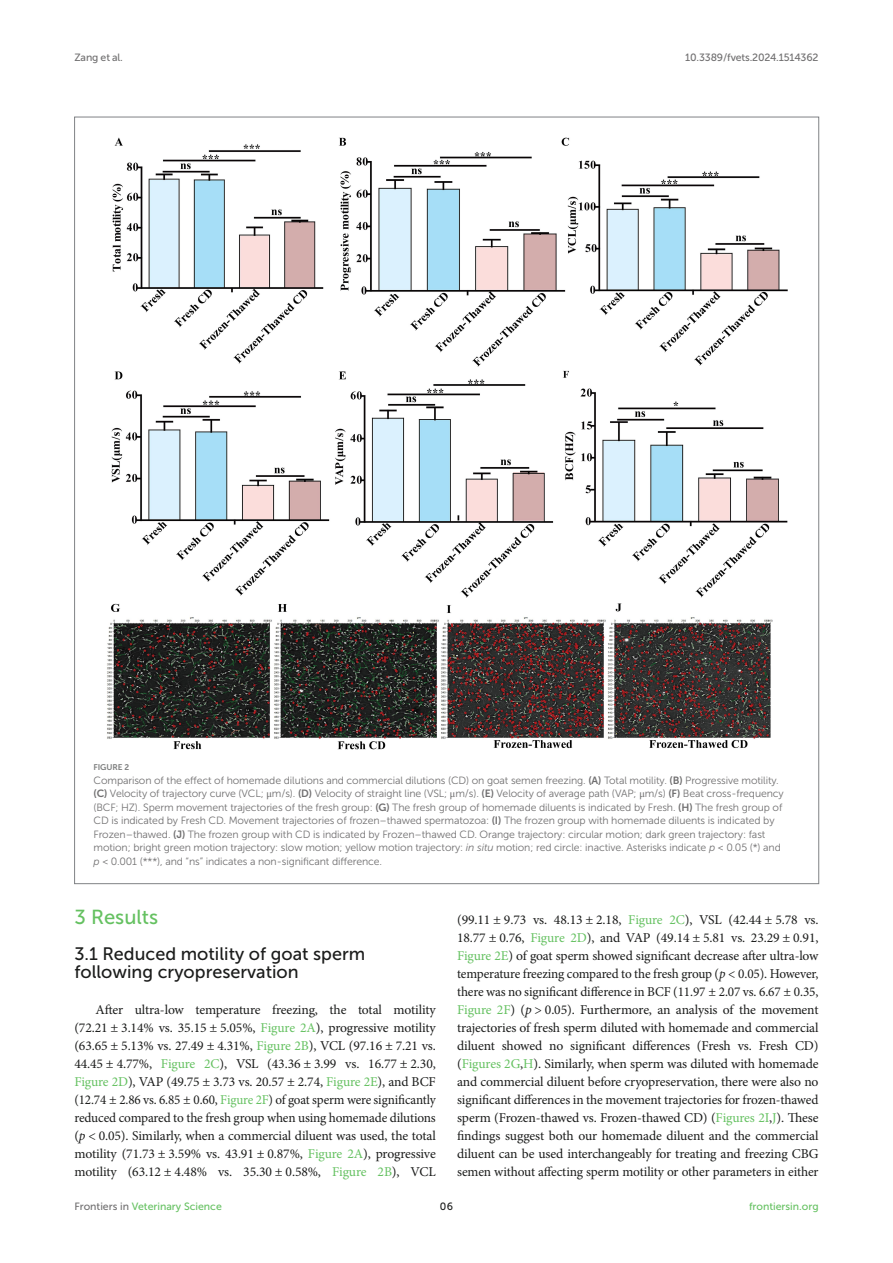
<style>
.page{position:relative;width:893px;height:1263px;background:#fff}
.page>*{position:absolute;margin:0;border:0;box-sizing:border-box;transform-origin:0 0}
.HEAD_1{font:20.25px "Museo Sans 500";color:#65c161}
.HEAD_2_after_HEAD_1{font:18px/18px "Museo Sans 500";color:#1b1c1b}
.TEXT{font:13.5px/18px "Minion Pro";letter-spacing:-.01em;color:#1b1c1b;text-align:justify}
.FIG_LEG{font:10.5px/13.5px "Museo Sans 300";letter-spacing:-.01em;color:#706f70}
.t1{font:10.5px "Museo Sans 500";color:#65c161}
.t2{font:10.5px "Museo Sans 500";letter-spacing:-.015em;color:#706f70}
.t3{font:10.5px "Museo Sans 500";color:#1b1c1b}
.FIG_HD{font:8.25px "Museo Sans 700";letter-spacing:-.01em;color:#7e7f7f}
.s1{font-family:"Museo Sans 700"}
.s2{font-family:"STIX General"}
.s3{font-style:italic}
.s4{color:#65c161}
.s5{color:#706f70}
</style>
<div class="page">
<img style="left:107px;top:137px;width:681px;height:613px">
<p class="t2" style="left:74px;top:51px;width:50px">Zang et al.</p>
<p class="t2" style="left:685px;top:51px;width:135px">10.3389/fvets.2024.1514362</p>
<p class="FIG_HD" style="left:94px;top:763px;width:37px">FIGURE 2</p>
<p class="FIG_LEG" style="left:94px;top:773px;width:692px">Comparison of the effect of homemade dilutions and commercial dilutions (CD) on goat semen freezing. <span class="s1">(A)</span> Total motility. <span class="s1">(B)</span> Progressive motility. <span class="s1">(C)</span> Velocity of trajectory curve (VCL; <span class="s2">μ</span>m/s). <span class="s1">(D)</span> Velocity of straight line (VSL; <span class="s2">μ</span>m/s). <span class="s1">(E)</span> Velocity of average path (VAP; <span class="s2">μ</span>m/s) <span class="s1">(F)</span> Beat cross-frequency (BCF; HZ). Sperm movement trajectories of the fresh group: <span class="s1">(G)</span> The fresh group of homemade diluents is indicated by Fresh. <span class="s1">(H)</span> The fresh group of CD is indicated by Fresh CD. Movement trajectories of frozen–thawed spermatozoa: <span class="s1">(I)</span> The frozen group with homemade diluents is indicated by Frozen–thawed. <span class="s1">(J)</span> The frozen group with CD is indicated by Frozen–thawed CD. Orange trajectory: circular motion; dark green trajectory: fast motion; bright green motion trajectory: slow motion; yellow motion trajectory: <span class="s3">in situ</span> motion; red circle: inactive. Asterisks indicate <span class="s3">p</span> &lt; 0.05 (*) and <span class="s3">p</span> &lt; 0.001 (***), and “ns” indicates a non-significant difference.</p>
<p class="HEAD_1" style="left:74px;top:906px;width:85px">3 Results</p>
<p class="HEAD_2_after_HEAD_1" style="left:74px;top:945px;width:292px">3.1 Reduced motility of goat sperm following cryopreservation</p>
<p class="TEXT" style="left:74px;top:1001px;width:363px;text-indent:21px">After ultra-low temperature freezing, the total motility (72.21 ± 3.14% vs. 35.15 ± 5.05%, <span class="s4">Figure 2A</span>), progressive motility (63.65 ± 5.13% vs. 27.49 ± 4.31%, <span class="s4">Figure 2B</span>), VCL (97.16 ± 7.21 vs.<br>44.45 ± 4.77%, <span class="s4">Figure 2C</span>), VSL (43.36 ± 3.99 vs. 16.77 ± 2.30, <span class="s4">Figure 2D</span>), VAP (49.75 ± 3.73 vs. 20.57 ± 2.74, <span class="s4">Figure 2E</span>), and BCF (12.74 ± 2.86 vs. 6.85 ± 0.60, <span class="s4">Figure 2F</span>) of goat sperm were significantly reduced compared to the fresh group when using homemade dilutions (<span class="s3">p</span> &lt; 0.05). Similarly, when a commercial diluent was used, the total motility (71.73 ± 3.59% vs. 43.91 ± 0.87%, <span class="s4">Figure 2A</span>), progressive motility (63.12 ± 4.48% vs. 35.30 ± 0.58%, <span class="s4">Figure 2B</span>), VCL</p>
<p class="TEXT" style="left:457px;top:911px;width:363px">(99.11 ± 9.73 vs. 48.13 ± 2.18, <span class="s4">Figure 2C</span>), VSL (42.44 ± 5.78 vs.<br>18.77 ± 0.76, <span class="s4">Figure 2D</span>), and VAP (49.14 ± 5.81 vs. 23.29 ± 0.91, <span class="s4">Figure 2E</span>) of goat sperm showed significant decrease after ultra-low temperature freezing compared to the fresh group (<span class="s3">p</span> &lt; 0.05). However, there was no significant difference in BCF (11.97 ± 2.07 vs. 6.67 ± 0.35, <span class="s4">Figure 2F</span>) (<span class="s3">p</span> &gt; 0.05). Furthermore, an analysis of the movement trajectories of fresh sperm diluted with homemade and commercial diluent showed no significant differences (Fresh vs. Fresh CD) (<span class="s4">Figures 2G</span>,<span class="s4">H</span>). Similarly, when sperm was diluted with homemade and commercial diluent before cryopreservation, there were also no significant differences in the movement trajectories for frozen-thawed sperm (Frozen-thawed vs. Frozen-thawed CD) (<span class="s4">Figures 2I</span>,<span class="s4">J</span>). These findings suggest both our homemade diluent and the commercial diluent can be used interchangeably for treating and freezing CBG semen without affecting sperm motility or other parameters in either</p>
<p class="t1" style="left:74px;top:1200px;width:149px"><span class="s5">Frontiers in</span> Veterinary Science</p>
<p class="t3" style="left:440px;top:1200px;width:15px">06</p>
<p class="t1" style="left:749px;top:1200px;width:71px">frontiersin.org</p>
</div>
